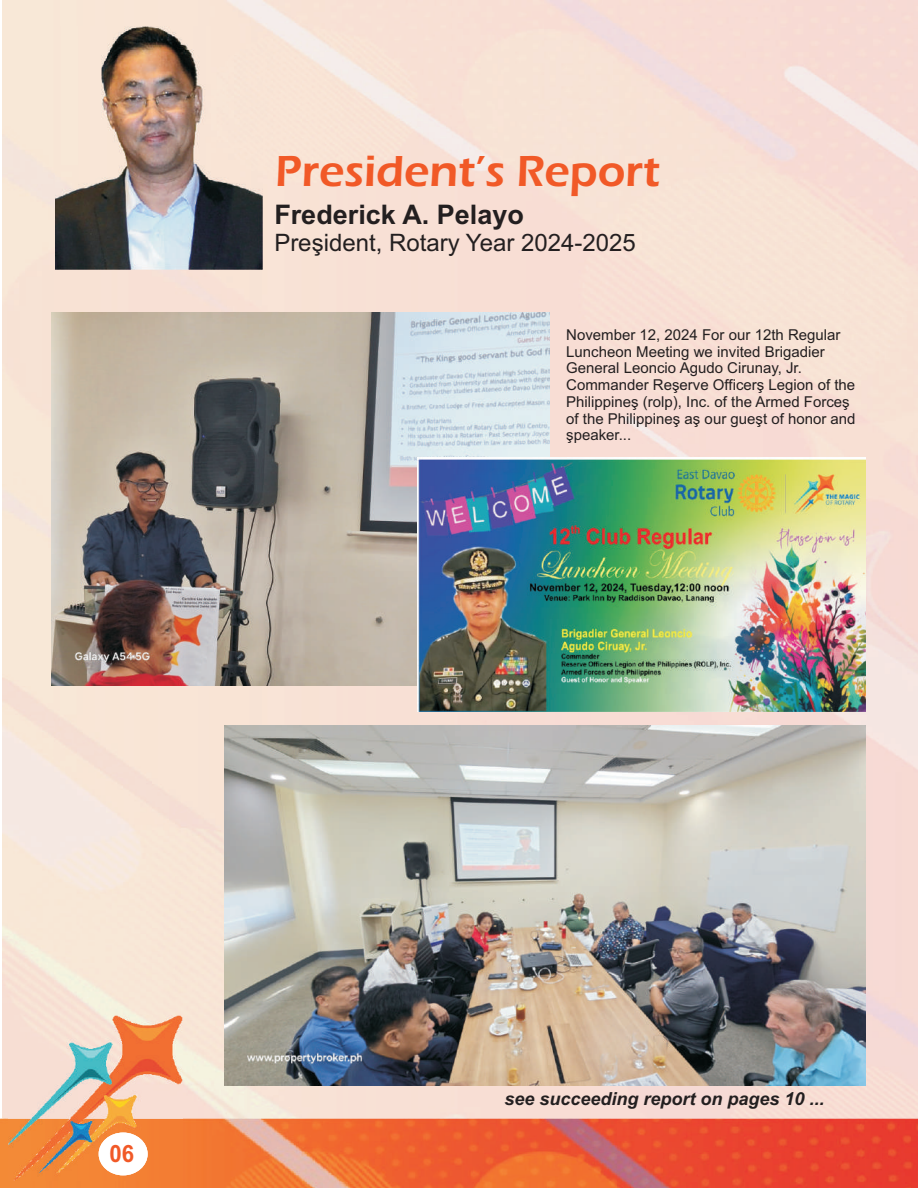
<style>
.page{position:relative;width:918px;height:1188px;background:#fff}
.page>*{position:absolute;margin:0;border:0;box-sizing:border-box;transform-origin:0 0}
.t1{font:600 45px "Eras ITC";color:#f15927}
.t2{font:700 27px "Arial";color:#231f20}
.t3{font:24px "Arial";color:#231f20}
.t4{font:700 23.85px "Arial";color:#f15927;scale:.93 1}
.t5{font:italic 700 18px "Arial";color:#231f20}
.t6{font:15px/16.8px "Arial";color:#231f20}
</style>
<div class="page">
<img style="left:2px;top:0;width:916px;height:1118px">
<img style="left:0;top:1118px;width:918px;height:70px">
<img style="left:55px;top:27px;width:208px;height:242px">
<img style="left:9px;top:1016px;width:173px;height:165px">
<div style="left:99px;top:1133px;width:49px;height:42px;background:#fff;border-radius:50%"></div>
<img style="left:52px;top:313px;width:498px;height:373px">
<img style="left:225px;top:725px;width:641px;height:361px">
<img style="left:417px;top:457px;width:449px;height:255px">
<h1 class="t1" style="left:275px;top:155px;width:386px">President’s Report</h1>
<h2 class="t2" style="left:274px;top:204px;width:251px">Frederick A. Pelayo</h2>
<h3 class="t3" style="left:274px;top:234px;width:363px">President, Rotary Year 2024-2025</h3>
<p class="t6" style="left:566px;top:328px;width:291px">November 12, 2024 For our 12th Regular Luncheon Meeting we invited Brigadier General Leoncio Agudo Cirunay, Jr.<br>Commander Reserve Officers Legion of the Philippines (rolp), Inc. of the Armed Forces of the Philippines as our guest of honor and speaker...</p>
<h3 class="t4" style="left:109px;top:1145px;width:28px">06</h3>
<p class="t5" style="left:504px;top:1092px;width:322px">see succeeding report on pages 10 ...</p>
</div>
